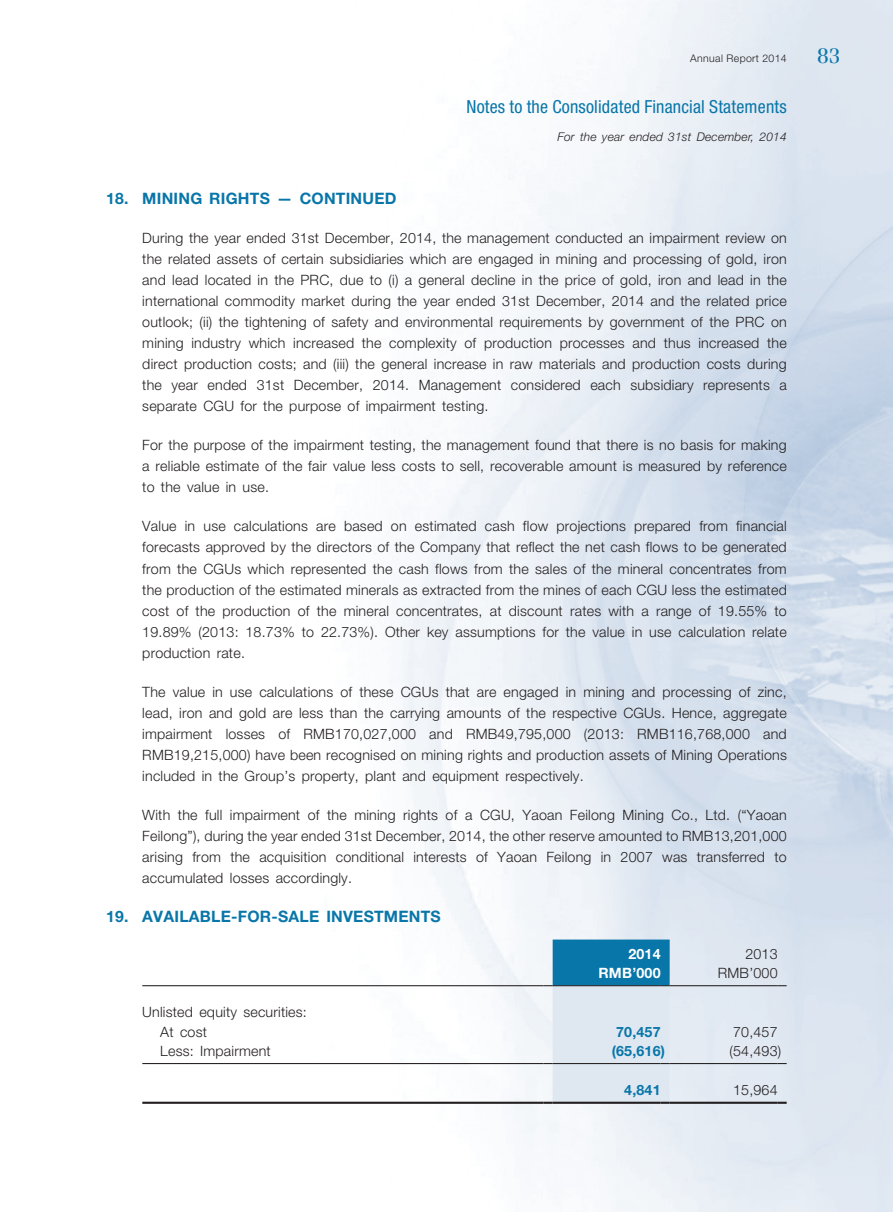
<style>
.page{position:relative;width:893px;height:1212px;background:#fff}
.page>*{position:absolute;margin:0;border:0;box-sizing:border-box;transform-origin:0 0}
.t1{font:21px "Fenice Std";color:#0976a9}
.t2{font:condensed 18px "Helvetica Neue LT Std";letter-spacing:.01em;color:#0976a9}
._03_H1{font:700 15.75px "Helvetica Neue LT Std";letter-spacing:.015em;color:#0976a9}
._12___P2{font:300 14.25px/21px "Helvetica Neue LT Std";letter-spacing:.015em;color:#231f20;text-align:justify}
._15_Table_Stub{font:300 14.25px "Helvetica Neue LT Std";letter-spacing:.015em;color:#231f20}
._31_table_tab_6pt{font:300 14.25px "Helvetica Neue LT Std";letter-spacing:.015em;color:#231f20}
._31_table_tab_6pt-2{font:700 14.25px "Helvetica Neue LT Std";letter-spacing:.015em;color:#0976a9}
._31_table_tab_6pt-3{font:700 14.25px "Helvetica Neue LT Std";letter-spacing:.015em;color:#fff}
.t3{font:italic 300 12px "Helvetica Neue LT Std";letter-spacing:.015em;color:#231f20}
.t4{font:300 10.5px "Helvetica Neue LT Std";letter-spacing:.035em;color:#231f20}
</style>
<div class="page">
<hr style="left:142px;top:985px;width:402px;height:1px;background:#231f20">
<hr style="left:670px;top:985px;width:108px;height:1px;background:#231f20">
<hr style="left:142px;top:1063px;width:402px;height:1px;background:#231f20">
<hr style="left:670px;top:1063px;width:108px;height:1px;background:#231f20">
<hr style="left:142px;top:1102px;width:402px;height:2px;background:#231f20">
<svg style="left:544px;top:939px;width:126px;height:165px;background:#a4c5d9"></svg>
<hr style="left:670px;top:1102px;width:108px;height:2px;background:#231f20">
<svg style="left:778px;top:1102px;width:9px;height:2px"></svg>
<p class="t4" style="left:690px;top:52px;width:98px">Annual Report 2014</p>
<h1 class="t1" style="left:817px;top:43px;width:25px">83</h1>
<p class="t2" style="left:466px;top:96px;width:322px">Notes to the Consolidated Financial Statements</p>
<p class="t3" style="left:557px;top:130px;width:231px">For the year ended 31st December, 2014</p>
<p class="_03_H1" style="left:106px;top:189px;width:292px">18. MINING RIGHTS — CONTINUED</p>
<p class="_12___P2" style="left:142px;top:228px;width:646px">During the year ended 31st December, 2014, the management conducted an impairment review on the related assets of certain subsidiaries which are engaged in mining and processing of gold, iron and lead located in the PRC, due to (i) a general decline in the price of gold, iron and lead in the international commodity market during the year ended 31st December, 2014 and the related price outlook; (ii) the tightening of safety and environmental requirements by government of the PRC on mining industry which increased the complexity of production processes and thus increased the direct production costs; and (iii) the general increase in raw materials and production costs during the year ended 31st December, 2014. Management considered each subsidiary represents a separate CGU for the purpose of impairment testing.</p>
<p class="_12___P2" style="left:142px;top:435px;width:646px">For the purpose of the impairment testing, the management found that there is no basis for making a reliable estimate of the fair value less costs to sell, recoverable amount is measured by reference to the value in use.</p>
<p class="_12___P2" style="left:142px;top:516px;width:646px">Value in use calculations are based on estimated cash flow projections prepared from financial forecasts approved by the directors of the Company that reflect the net cash flows to be generated from the CGUs which represented the cash flows from the sales of the mineral concentrates from the production of the estimated minerals as extracted from the mines of each CGU less the estimated cost of the production of the mineral concentrates, at discount rates with a range of 19.55% to 19.89% (2013: 18.73% to 22.73%). Other key assumptions for the value in use calculation relate production rate.</p>
<p class="_12___P2" style="left:142px;top:681px;width:646px">The value in use calculations of these CGUs that are engaged in mining and processing of zinc, lead, iron and gold are less than the carrying amounts of the respective CGUs. Hence, aggregate impairment losses of RMB170,027,000 and RMB49,795,000 (2013: RMB116,768,000 and RMB19,215,000) have been recognised on mining rights and production assets of Mining Operations included in the Group’s property, plant and equipment respectively.</p>
<p class="_12___P2" style="left:142px;top:804px;width:646px">With the full impairment of the mining rights of a CGU, Yaoan Feilong Mining Co., Ltd. (“Yaoan Feilong”), during the year ended 31st December, 2014, the other reserve amounted to RMB13,201,000 arising from the acquisition conditional interests of Yaoan Feilong in 2007 was transferred to accumulated losses accordingly.</p>
<p class="_03_H1" style="left:106px;top:906px;width:336px">19. AVAILABLE-FOR-SALE INVESTMENTS</p>
<p class="_31_table_tab_6pt-3" style="left:628px;top:945px;width:34px">2014</p>
<p class="_31_table_tab_6pt" style="left:745px;top:945px;width:34px">2013</p>
<p class="_31_table_tab_6pt-3" style="left:598px;top:964px;width:64px">RMB’000</p>
<p class="_31_table_tab_6pt" style="left:718px;top:964px;width:61px">RMB’000</p>
<p class="_15_Table_Stub" style="left:142px;top:1003px;width:166px">Unlisted equity securities:</p>
<p class="_15_Table_Stub" style="left:160px;top:1023px;width:48px">At cost</p>
<p class="_31_table_tab_6pt-2" style="left:616px;top:1023px;width:46px">70,457</p>
<p class="_31_table_tab_6pt" style="left:733px;top:1023px;width:46px">70,457</p>
<p class="_15_Table_Stub" style="left:160px;top:1042px;width:112px">Less: Impairment</p>
<p class="_31_table_tab_6pt-2" style="left:612px;top:1042px;width:55px">(65,616)</p>
<p class="_31_table_tab_6pt" style="left:729px;top:1042px;width:53px">(54,493)</p>
<p class="_31_table_tab_6pt-2" style="left:624px;top:1081px;width:38px">4,841</p>
<p class="_31_table_tab_6pt" style="left:733px;top:1081px;width:46px">15,964</p>
</div>
